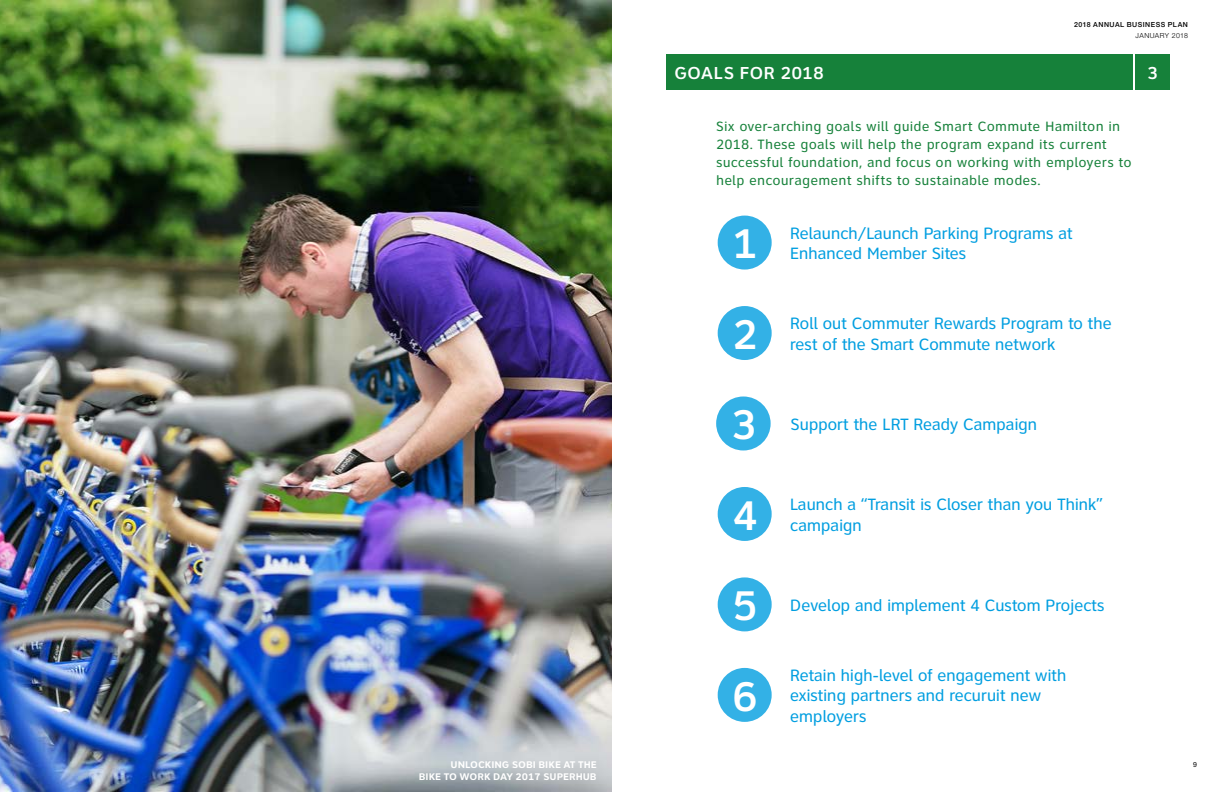
<style>
.page{position:relative;width:1224px;height:792px;background:#fff}
.page>*{position:absolute;margin:0;border:0;box-sizing:border-box;transform-origin:0 0}
.t1{font:500 43px "Clearview Text";color:#fff}
.t2{font:500 18px "Clearview Text";letter-spacing:-.005em;color:#fff}
.t3{font:17px/20.4px "Clearview Text";letter-spacing:-.03em;color:#009ee0}
.t4{font:14px/18px "Clearview Text";letter-spacing:.01em;color:#16813a}
.t5{font:700 10px/12px "Clearview Text";color:#fff;text-align:right}
.t6{font:500 7px "Helvetica Neue LT Std";letter-spacing:.07em;color:#000}
.t7{font:300 7px "Helvetica Neue LT Std";letter-spacing:.05em;color:#000}
.t8{font:7px "Helvetica Neue LT Std";color:#000}
</style>
<div class="page">
<div style="left:1135px;top:54px;width:35px;height:36px;background:#16813a"></div>
<div style="left:666px;top:54px;width:466px;height:36px;background:#16813a"></div>
<div style="left:718px;top:216px;width:54px;height:54px;background:#33b1e6;border-radius:50%"></div>
<div style="left:718px;top:306px;width:54px;height:54px;background:#33b1e6;border-radius:50%"></div>
<div style="left:716px;top:397px;width:55px;height:53px;background:#33b1e6;border-radius:50%"></div>
<div style="left:718px;top:487px;width:54px;height:54px;background:#33b1e6;border-radius:50%"></div>
<div style="left:718px;top:577px;width:54px;height:54px;background:#33b1e6;border-radius:50%"></div>
<div style="left:718px;top:668px;width:54px;height:54px;background:#33b1e6;border-radius:50%"></div>
<img style="left:0;top:0;width:612px;height:792px">
<p class="t5" style="left:419px;top:759px;width:179px">OCKING SOBI BIKE AT THE<br>BI KE TO WORK DAY 2017 SU PERHU B</p>
<p class="t5" style="left:451px;top:759px;width:8px">UNL</p>
<p class="t2" style="left:674px;top:62px;width:151px">GOALS FOR 2018</p>
<p class="t6" style="left:1074px;top:20px;width:115px">2018 ANNUAL BUSINESS PLAN</p>
<p class="t7" style="left:1136px;top:31px;width:54px">JANUARY 2018</p>
<p class="t2" style="left:1147px;top:62px;width:12px">3</p>
<p class="t4" style="left:716px;top:117px;width:417px">Six over-arching goals will guide Smart Commute Hamilton in 2018. These goals will help the program expand its current successful foundation, and focus on working with employers to help encouragement shifts to sustainable modes.</p>
<h1 class="t1" style="left:732px;top:219px;width:28px">1</h1>
<p class="t3" style="left:790px;top:223px;width:285px">Relaunch/Launch Parking Programs at<br>Enhanced Member Sites</p>
<h1 class="t1" style="left:732px;top:309px;width:28px">2</h1>
<p class="t3" style="left:790px;top:313px;width:324px">Roll out Commuter Rewards Program to the rest of the Smart Commute network</p>
<h1 class="t1" style="left:731px;top:399px;width:28px">3</h1>
<p class="t3" style="left:791px;top:414px;width:248px">Support the LRT Ready Campaign</p>
<h1 class="t1" style="left:732px;top:490px;width:28px">4</h1>
<p class="t3" style="left:790px;top:494px;width:315px">Launch a “Transit is Closer than you Think” campaign</p>
<h1 class="t1" style="left:732px;top:580px;width:28px">5</h1>
<p class="t3" style="left:790px;top:595px;width:316px">Develop and implement 4 Custom Projects</p>
<h1 class="t1" style="left:732px;top:671px;width:28px">6</h1>
<p class="t3" style="left:790px;top:665px;width:278px">Retain high-level of engagement with existing partners and recuruit new employers</p>
<p class="t8" style="left:1193px;top:760px;width:5px">9</p>
</div>
